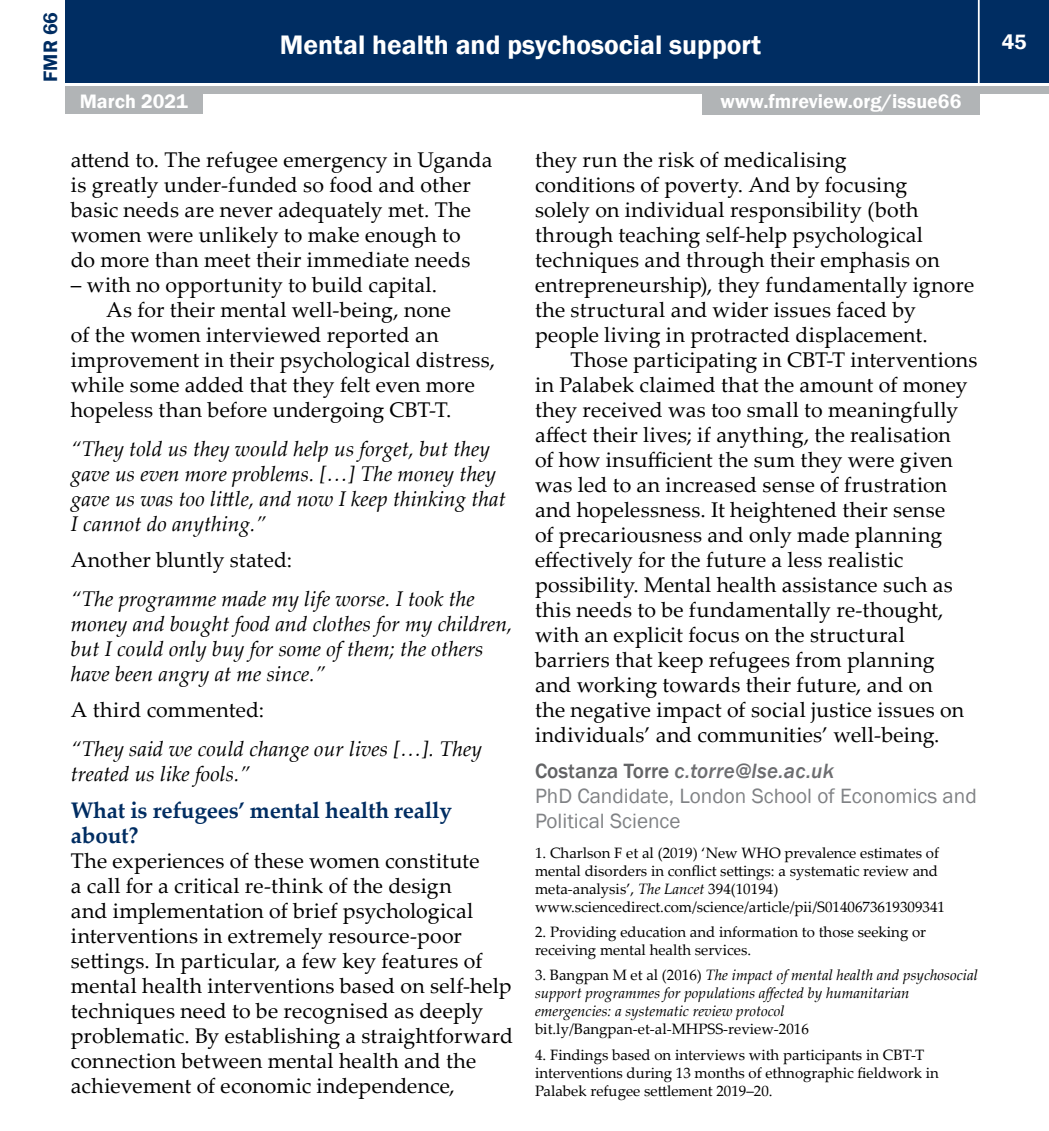
<style>
.page{position:relative;width:1049px;height:1131px;background:#fff}
.page>*{position:absolute;margin:0;border:0;box-sizing:border-box;transform-origin:0 0}
.t1{font:600 27.5px "Franklin Gothic";color:#fff}
.t2{font:700 22.5px/25px "Palatino Linotype";letter-spacing:-.01em;color:#002d62}
.t3{font:21.25px/25px "Palatino Linotype";letter-spacing:.01em;color:#000}
.t4{font:italic 21.25px/25px "Palatino Linotype";color:#000}
.t5{font:21.25px/25px "Franklin Gothic";color:#808285}
.t6{font:600 21.25px "Franklin Gothic";color:#fff}
.t7{font:600 20px "Franklin Gothic";color:#fff}
.t8{font:600 20px "Franklin Gothic";color:#002d62}
.t9{font:15px/18px "Palatino Linotype";color:#000}
.t10{font:italic 15px/18px "Palatino Linotype";color:#000}
.s1{font-weight:500;color:#636466}
.s2{font-weight:500;font-style:italic;color:#6d6e71}
.s3{font-style:italic}
.s4{font-style:normal}
</style>
<div class="page">
<div style="left:65px;top:0;width:984px;height:83px;background:#002d62"></div>
<div style="left:65px;top:86px;width:984px;height:8px;background:#b1b4b6"></div>
<hr style="left:978px;top:0;width:2px;height:85px;background:#fff">
<div style="left:65px;top:92px;width:138px;height:22px;background:#b1b4b6"></div>
<div style="left:702px;top:92px;width:278px;height:22px;background:#b1b4b6"></div>
<p class="t8" style="left:38px;top:82px;width:71px;rotate:-90deg">FMR 66</p>
<p class="t1" style="left:280px;top:28px;width:483px">Mental health and psychosocial support</p>
<p class="t6" style="left:1002px;top:29px;width:26px">45</p>
<p class="t7" style="left:80px;top:89px;width:109px">March 2021</p>
<p class="t7" style="left:720px;top:89px;width:242px">www.fmreview.org/issue66</p>
<p class="t3" style="left:71px;top:147px;width:423px">attend to. The refugee emergency in Uganda is greatly under-funded so food and other basic needs are never adequately met. The women were unlikely to make enough to<br>do more than meet their immediate needs</p>
<p class="t3" style="left:71px;top:272px;width:368px">– with no opportunity to build capital.</p>
<p class="t3" style="left:106px;top:297px;width:346px">As for their mental well-being, none</p>
<p class="t3" style="left:71px;top:322px;width:369px">of the women interviewed reported an</p>
<p class="t3" style="left:71px;top:346px;width:426px">improvement in their psychological distress,</p>
<p class="t3" style="left:71px;top:371px;width:405px">while some added that they felt even more</p>
<p class="t3" style="left:71px;top:396px;width:382px">hopeless than before undergoing CBT-T.</p>
<p class="t4" style="left:71px;top:436px;width:436px">“They told us they would help us forget, but they gave us even more problems. […] The money they gave us was too little, and now I keep thinking that I cannot do anything.”</p>
<p class="t3" style="left:71px;top:546px;width:223px">Another bluntly stated:</p>
<p class="t4" style="left:71px;top:586px;width:443px">“The programme made my life worse. I took the money and bought food and clothes for my children, but I could only buy for some of them; the others have been angry at me since.”</p>
<p class="t3" style="left:71px;top:696px;width:195px">A third commented:</p>
<p class="t4" style="left:71px;top:736px;width:413px">“They said we could change our lives […]. They treated us like fools.”</p>
<p class="t2" style="left:71px;top:796px;width:382px">What is refugees’ mental health really about?</p>
<p class="t3" style="left:71px;top:847px;width:444px">The experiences of these women constitute<br>a call for a critical re-think of the design<br>and implementation of brief psychological interventions in extremely resource-poor settings. In particular, a few key features of mental health interventions based on self-help techniques need to be recognised as deeply problematic. By establishing a straightforward connection between mental health and the achievement of economic independence,</p>
<p class="t3" style="left:535px;top:146px;width:441px">they run the risk of medicalising<br>conditions of poverty. And by focusing<br>solely on individual responsibility (both through teaching self-help psychological techniques and through their emphasis on entrepreneurship), they fundamentally ignore the structural and wider issues faced by people living in protracted displacement.</p>
<p class="t3" style="left:535px;top:346px;width:444px;text-indent:35px">Those participating in CBT-T interventions in Palabek claimed that the amount of money they received was too small to meaningfully affect their lives; if anything, the realisation<br>of how insufficient the sum they were given was led to an increased sense of frustration and hopelessness. It heightened their sense<br>of precariousness and only made planning effectively for the future a less realistic possibility. Mental health assistance such as this needs to be fundamentally re-thought, with an explicit focus on the structural barriers that keep refugees from planning<br>and working towards their future, and on<br>the negative impact of social justice issues on individuals’ and communities’ well-being.</p>
<p class="t5" style="left:535px;top:758px;width:443px"><span class="s1">Costanza Torre</span> <span class="s2">c.torre@lse.ac.uk<br></span>PhD Candidate, London School of Economics and<br>Political Science</p>
<p class="t9" style="left:535px;top:843px;width:411px">1. Charlson F et al (2019) ‘New WHO prevalence estimates of mental disorders in conflict settings: a systematic review and meta-analysis’, <span class="s3">The Lancet</span> 394(10194) www.sciencedirect.com/science/article/pii/S0140673619309341</p>
<p class="t9" style="left:535px;top:922px;width:393px">2. Providing education and information to those seeking or receiving mental health services.</p>
<p class="t10" style="left:535px;top:965px;width:444px"><span class="s4">3. Bangpan M et al (2016)</span> The impact of mental health and psychosocial support programmes for populations affected by humanitarian emergencies: a systematic review protocol</p>
<p class="t9" style="left:535px;top:1019px;width:275px">bit.ly/Bangpan-et-al-MHPSS-review-2016</p>
<p class="t9" style="left:535px;top:1044px;width:405px">4. Findings based on interviews with participants in CBT-T interventions during 13 months of ethnographic fieldwork in<br>Palabek refugee settlement 2019–20.</p>
</div>
